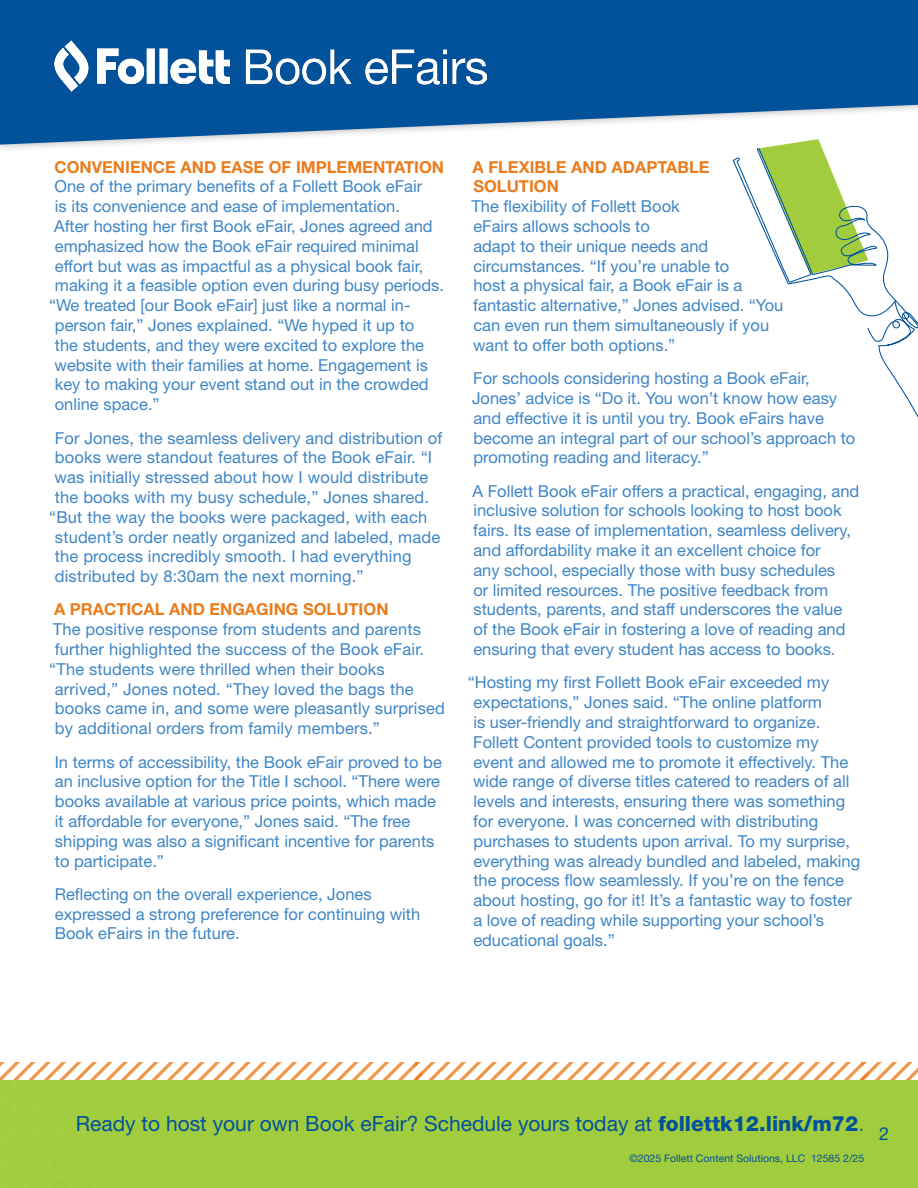
<style>
.page{position:relative;width:918px;height:1188px;background:#fff}
.page>*{position:absolute;margin:0;border:0;box-sizing:border-box;transform-origin:0 0}
.t1{font:21px "Helvetica Neue LT Std";color:#01519b}
.t2{font:18px "Helvetica Neue LT Std";color:#01519b}
.t3{font:16.5px/19.8px "Helvetica Neue LT Std";color:#3e85c5}
.t4{font:700 16.5px/19.8px "Helvetica Neue LT Std";color:#ea7c1d}
.t5{font:10.5px "Helvetica Neue LT Std";color:#01519b}
.s1{font-weight:800}
.s2{font-weight:300}
</style>
<div class="page">
<svg style="left:0;top:1062px;width:918px;height:126px;background:#adce52"></svg>
<svg style="left:0;top:0;width:918px;height:145px;background:#2a6caa"></svg>
<img style="left:54px;top:40px;width:433px;height:52px">
<svg style="left:758px;top:139px;width:110px;height:9px"></svg>
<svg style="left:733px;top:148px;width:185px;height:270px"></svg>
<p class="t4" style="left:55px;top:157px;width:391px">CONVENIENCE AND EASE OF IMPLEMENTATION</p>
<p class="t3" style="left:55px;top:177px;width:369px">One of the primary benefits of a Follett Book eFair</p>
<p class="t3" style="left:55px;top:196px;width:347px">is its convenience and ease of implementation.</p>
<p class="t3" style="left:54px;top:216px;width:380px">After hosting her first Book eFair, Jones agreed and</p>
<p class="t3" style="left:55px;top:236px;width:365px">emphasized how the Book eFair required minimal</p>
<p class="t3" style="left:55px;top:256px;width:370px">effort but was as impactful as a physical book fair,</p>
<p class="t3" style="left:55px;top:276px;width:391px">making it a feasible option even during busy periods.</p>
<p class="t3" style="left:49px;top:295px;width:363px">“We treated [our Book eFair] just like a normal in-</p>
<p class="t3" style="left:55px;top:315px;width:361px">person fair,” Jones explained. “We hyped it up to</p>
<p class="t3" style="left:55px;top:335px;width:371px">the students, and they were excited to explore the</p>
<p class="t3" style="left:55px;top:355px;width:375px">website with their families at home. Engagement is</p>
<p class="t3" style="left:55px;top:375px;width:375px">key to making your event stand out in the crowded</p>
<p class="t3" style="left:55px;top:394px;width:106px">online space.”</p>
<p class="t3" style="left:55px;top:428px;width:389px">For Jones, the seamless delivery and distribution of</p>
<p class="t3" style="left:55px;top:447px;width:379px">books were standout features of the Book eFair. “I</p>
<p class="t3" style="left:55px;top:467px;width:376px">was initially stressed about how I would distribute</p>
<p class="t3" style="left:55px;top:487px;width:376px">the books with my busy schedule,” Jones shared.</p>
<p class="t3" style="left:49px;top:507px;width:379px">“But the way the books were packaged, with each</p>
<p class="t3" style="left:55px;top:527px;width:387px">student’s order neatly organized and labeled, made</p>
<p class="t3" style="left:55px;top:546px;width:358px">the process incredibly smooth. I had everything</p>
<p class="t3" style="left:55px;top:566px;width:310px">distributed by 8:30am the next morning.”</p>
<p class="t4" style="left:54px;top:599px;width:336px">A PRACTICAL AND ENGAGING SOLUTION</p>
<p class="t3" style="left:53px;top:619px;width:370px">The positive response from students and parents</p>
<p class="t3" style="left:55px;top:639px;width:371px">further highlighted the success of the Book eFair.</p>
<p class="t3" style="left:49px;top:659px;width:337px">“The students were thrilled when their books</p>
<p class="t3" style="left:55px;top:679px;width:360px">arrived,” Jones noted. “They loved the bags the</p>
<p class="t3" style="left:55px;top:699px;width:392px">books came in, and some were pleasantly surprised</p>
<p class="t3" style="left:55px;top:718px;width:326px">by additional orders from family members.”</p>
<p class="t3" style="left:55px;top:752px;width:389px">In terms of accessibility, the Book eFair proved to be an inclusive option for the Title I school. “There were books available at various price points, which made it affordable for everyone,” Jones said. “The free shipping was also a significant incentive for parents to participate.”</p>
<p class="t3" style="left:55px;top:884px;width:367px">Reflecting on the overall experience, Jones expressed a strong preference for continuing with<br>Book eFairs in the future.</p>
<p class="t4" style="left:473px;top:157px;width:239px">A FLEXIBLE AND ADAPTABLE<br>SOLUTION</p>
<p class="t3" style="left:471px;top:196px;width:314px">The flexibility of Follett Book<br>eFairs allows schools to<br>adapt to their unique needs and circumstances. “If you’re unable to<br>host a physical fair, a Book eFair is a fantastic alternative,” Jones advised. “You can even run them simultaneously if you want to offer both options.”</p>
<p class="t3" style="left:472px;top:368px;width:385px">For schools considering hosting a Book eFair, Jones’ advice is “Do it. You won’t know how easy and effective it is until you try. Book eFairs have become an integral part of our school’s approach to promoting reading and literacy.”</p>
<p class="t3" style="left:473px;top:481px;width:388px">A Follett Book eFair offers a practical, engaging, and inclusive solution for schools looking to host book fairs. Its ease of implementation, seamless delivery, and affordability make it an excellent choice for<br>any school, especially those with busy schedules<br>or limited resources. The positive feedback from students, parents, and staff underscores the value of the Book eFair in fostering a love of reading and ensuring that every student has access to books.</p>
<p class="t3" style="left:473px;top:672px;width:389px;text-indent:-5px">“Hosting my first Follett Book eFair exceeded my expectations,” Jones said. “The online platform<br>is user-friendly and straightforward to organize.<br>Follett Content provided tools to customize my event and allowed me to promote it effectively. The wide range of diverse titles catered to readers of all levels and interests, ensuring there was something for everyone. I was concerned with distributing purchases to students upon arrival. To my surprise, everything was already bundled and labeled, making the process flow seamlessly. If you’re on the fence about hosting, go for it! It’s a fantastic way to foster a love of reading while supporting your school’s educational goals.”</p>
<p class="t1" style="left:76px;top:1111px;width:790px">Ready to host your own Book eFair? Schedule yours today at <span class="s1">follettk12.link/m72</span><span class="s2">.</span></p>
<p class="t5" style="left:629px;top:1152px;width:236px">©2025 Follett Content Solutions, LLC 12585 2/25</p>
<p class="t2" style="left:879px;top:1123px;width:12px">2</p>
</div>
